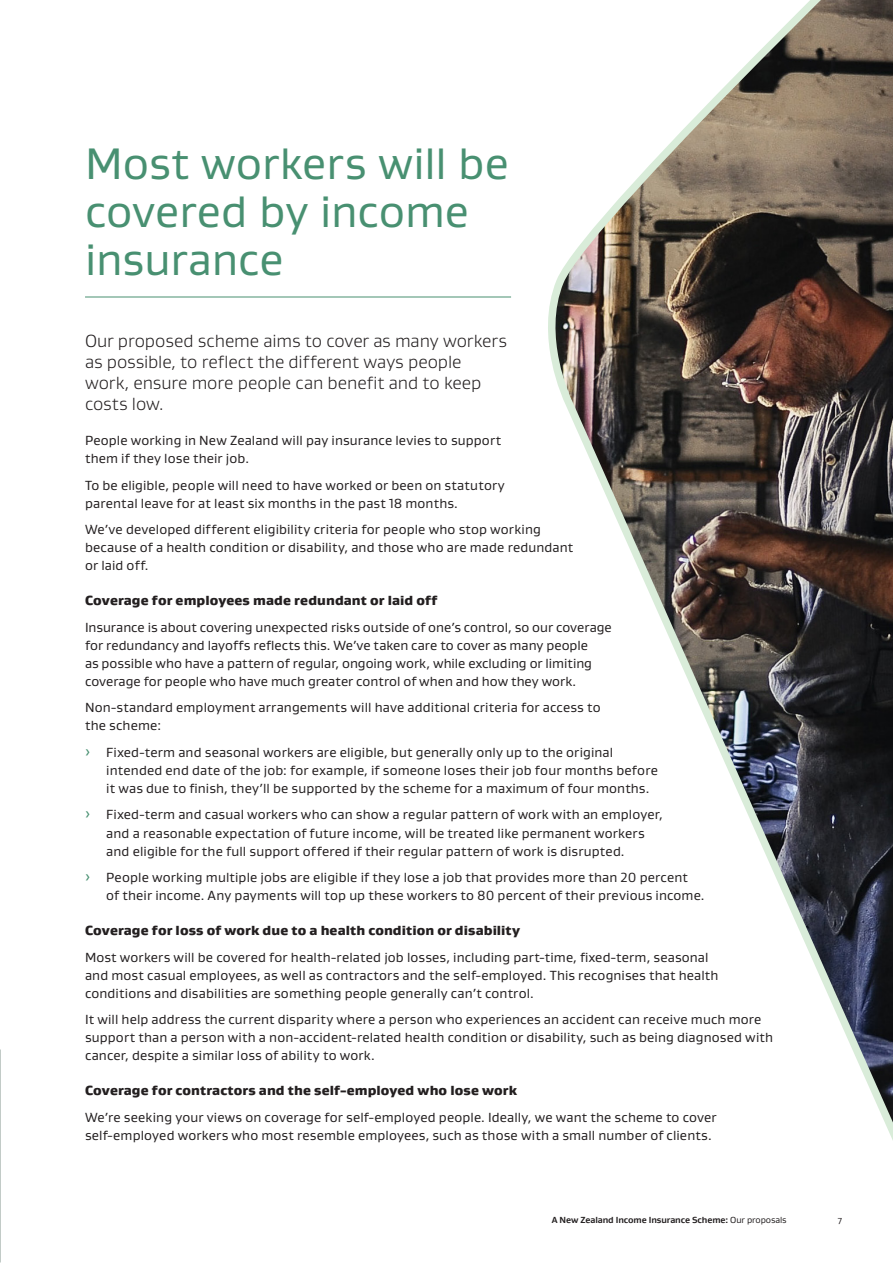
<style>
.page{position:relative;width:893px;height:1263px;background:#fff}
.page>*{position:absolute;margin:0;border:0;box-sizing:border-box;transform-origin:0 0}
._1_Section_Header{font:45px/48px "Gustan";color:#489071}
._4_Intro{font:300 18px/21px "Gustan";letter-spacing:-.005em;color:#231f20}
._5_Body{font:13.5px/18px "Gustan";letter-spacing:.01em;color:#231f20}
._3_Subheader{font:900 13.5px "Gustan";letter-spacing:.005em;color:#231f20}
.t1{font:700 9px "Gustan";letter-spacing:-.01em;color:#231f20}
.t2{font:9px "Gustan";color:#231f20}
.s1{font-weight:400}
</style>
<div class="page">
<hr style="left:85px;top:297px;width:426px;height:1px;background:#489071">
<svg style="left:0;top:1049px;width:1px;height:214px"></svg>
<img style="left:548px;top:0;width:345px;height:1140px">
<p class="_1_Section_Header" style="left:85px;top:139px;width:425px">Most workers will be covered by income insurance</p>
<p class="_4_Intro" style="left:85px;top:330px;width:423px">Our proposed scheme aims to cover as many workers as possible, to reflect the different ways people work, ensure more people can benefit and to keep costs low.</p>
<p class="_5_Body" style="left:85px;top:431px;width:418px">People working in New Zealand will pay insurance levies to support them if they lose their job.</p>
<p class="_5_Body" style="left:85px;top:476px;width:421px">To be eligible, people will need to have worked or been on statutory parental leave for at least six months in the past 18 months.</p>
<p class="_5_Body" style="left:85px;top:520px;width:490px">We’ve developed different eligibility criteria for people who stop working because of a health condition or disability, and those who are made redundant or laid off.</p>
<p class="_3_Subheader" style="left:85px;top:592px;width:354px">Coverage for employees made redundant or laid off</p>
<p class="_5_Body" style="left:85px;top:618px;width:528px">Insurance is about covering unexpected risks outside of one’s control, so our coverage for redundancy and layoffs reflects this. We’ve taken care to cover as many people<br>as possible who have a pattern of regular, ongoing work, while excluding or limiting coverage for people who have much greater control of when and how they work.</p>
<p class="_5_Body" style="left:85px;top:698px;width:517px">Non-standard employment arrangements will have additional criteria for access to the scheme:</p>
<p class="_5_Body" style="left:106px;top:743px;width:553px">Fixed-term and seasonal workers are eligible, but generally only up to the original intended end date of the job: for example, if someone loses their job four months before it was due to finish, they’ll be supported by the scheme for a maximum of four months.</p>
<p class="_5_Body" style="left:106px;top:805px;width:558px">Fixed-term and casual workers who can show a regular pattern of work with an employer, and a reasonable expectation of future income, will be treated like permanent workers and eligible for the full support offered if their regular pattern of work is disrupted.</p>
<p class="_5_Body" style="left:106px;top:868px;width:600px">People working multiple jobs are eligible if they lose a job that provides more than 20 percent<br>of their income. Any payments will top up these workers to 80 percent of their previous income.</p>
<p class="_3_Subheader" style="left:85px;top:921px;width:436px">Coverage for loss of work due to a health condition or disability</p>
<p class="_5_Body" style="left:85px;top:947px;width:635px">Most workers will be covered for health-related job losses, including part-time, fixed-term, seasonal and most casual employees, as well as contractors and the self-employed. This recognises that health conditions and disabilities are something people generally can’t control.</p>
<p class="_5_Body" style="left:85px;top:1010px;width:690px">It will help address the current disparity where a person who experiences an accident can receive much more support than a person with a non-accident-related health condition or disability, such as being diagnosed with cancer, despite a similar loss of ability to work.</p>
<p class="_3_Subheader" style="left:85px;top:1081px;width:433px">Coverage for contractors and the self-employed who lose work</p>
<p class="_5_Body" style="left:85px;top:1107px;width:633px">We’re seeking your views on coverage for self-employed people. Ideally, we want the scheme to cover self-employed workers who most resemble employees, such as those with a small number of clients.</p>
<p class="t1" style="left:552px;top:1213px;width:236px">A New Zealand Income Insurance Scheme: <span class="s1">Our proposals</span></p>
<p class="t2" style="left:838px;top:1213px;width:6px">7</p>
</div>
